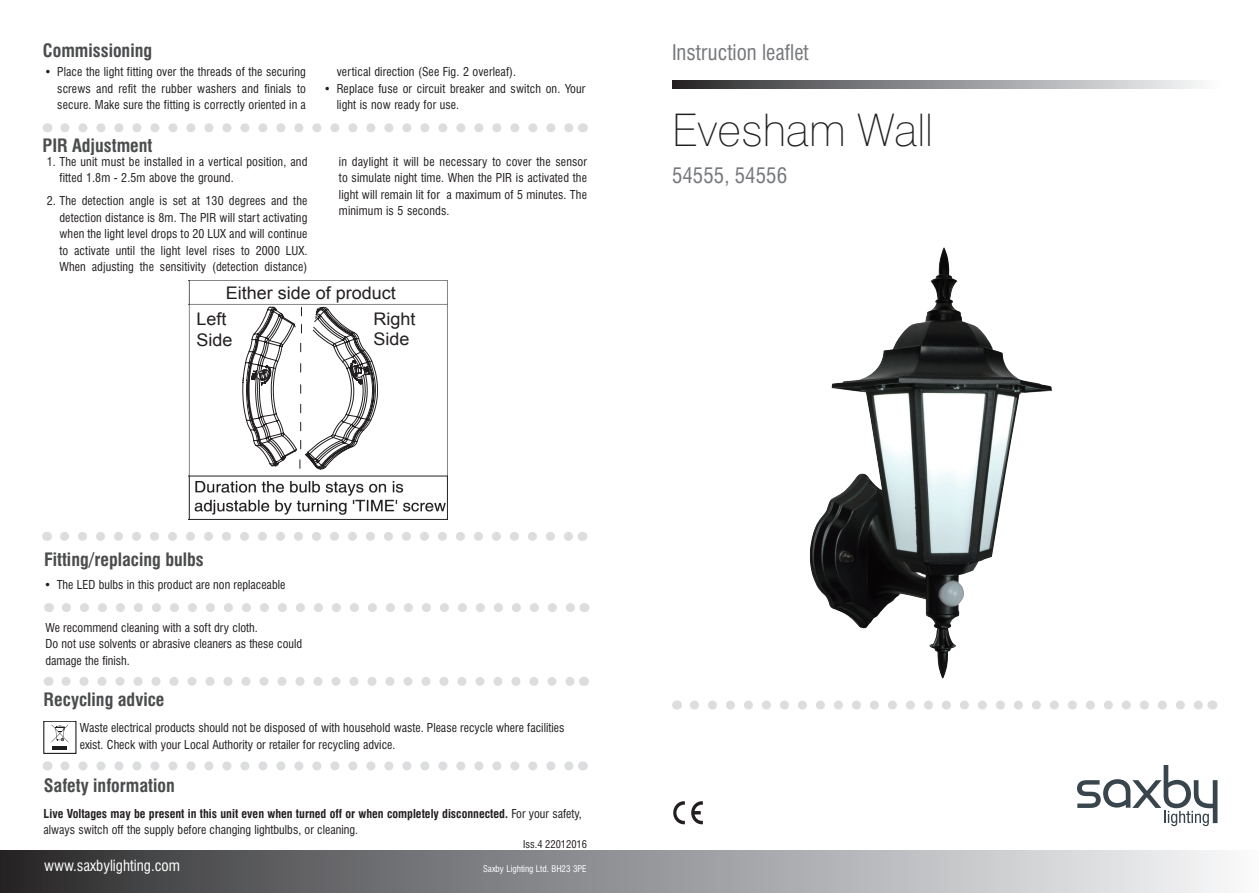
<style>
.page{position:relative;width:1259px;height:893px;background:#fff}
.page>*{position:absolute;margin:0;border:0;box-sizing:border-box;transform-origin:0 0}
.t1{font:100 45px "Swiss 721 BT";color:#231f20}
.t2{font:condensed 21px "Swiss 721 BT";color:#76787b}
.t3{font:700 condensed 18px "Swiss 721 BT";color:#4b4c4d}
.t4{font:17.4px/26.2px "Arial";color:#231f20;scale:1.04 1}
.t5{font:condensed 15px "Swiss 721 BT";color:#fff}
.t6{font:condensed 12px/16.5px "Swiss 721 BT";letter-spacing:.01em;color:#231f20}
.t7{font:700 condensed 12px/16.5px "Swiss 721 BT";color:#231f20}
.t8{font:condensed 10.5px "Swiss 721 BT";color:#231f20}
.t9{font:condensed 9px "Swiss 721 BT";color:#fff}
.s1{font-weight:400}
</style>
<div class="page">
<svg style="left:673px;top:801px;width:12px;height:23px"></svg>
<svg style="left:691px;top:801px;width:12px;height:23px"></svg>
<svg style="left:672px;top:80px;width:527px;height:9px;background:#8e8f91"></svg>
<div style="left:0;top:850px;width:1259px;height:43px;background:linear-gradient(to right,#2d2d2f,#f9fbfd)"></div>
<svg style="left:1077px;top:765px;width:140px;height:61px"></svg>
<svg style="left:694px;top:700px;width:509px;height:9px"></svg>
<svg style="left:51px;top:724px;width:17px;height:18px"></svg>
<hr style="left:52px;top:746px;width:15px;height:4px;background:#201d1e">
<svg style="left:66px;top:603px;width:509px;height:9px"></svg>
<svg style="left:65px;top:761px;width:508px;height:9px"></svg>
<svg style="left:66px;top:677px;width:508px;height:9px"></svg>
<img style="left:810px;top:248px;width:242px;height:430px">
<svg style="left:65px;top:123px;width:508px;height:9px"></svg>
<img style="left:188px;top:280px;width:259px;height:239px">
<div style="left:232px;top:285px;width:178px;height:18px;background:#fff"></div>
<div style="left:192px;top:312px;width:243px;height:159px;background:#fff"></div>
<svg style="left:242px;top:306px;width:136px;height:163px"></svg>
<svg style="left:64px;top:532px;width:509px;height:9px"></svg>
<p class="t3" style="left:43px;top:40px;width:111px">Commissioning</p>
<p class="t6" style="left:57px;top:63px;width:250px;text-align:justify;text-indent:-13px">• Place the light fitting over the threads of the securing screws and refit the rubber washers and finials to secure. Make sure the fitting is correctly oriented in a</p>
<p class="t6" style="left:337px;top:63px;width:181px">vertical direction (See Fig. 2 overleaf).</p>
<p class="t6" style="left:337px;top:80px;width:250px;text-indent:-13px">• Replace fuse or circuit breaker and switch on. Your light is now ready for use.</p>
<p class="t3" style="left:43px;top:135px;width:111px">PIR Adjustment</p>
<p class="t6" style="left:59px;top:153px;width:249px;text-indent:-13px">1. The unit must be installed in a vertical position, and fitted 1.8m - 2.5m above the ground.</p>
<p class="t6" style="left:59px;top:193px;width:249px;text-align:justify;text-indent:-13px">2. The detection angle is set at 130 degrees and the detection distance is 8m. The PIR will start activating when the light level drops to 20 LUX and will continue to activate until the light level rises to 2000 LUX.<br>When adjusting the sensitivity (detection distance)</p>
<p class="t6" style="left:339px;top:153px;width:249px;text-align:justify">in daylight it will be necessary to cover the sensor to simulate night time. When the PIR is activated the light will remain lit for a maximum of 5 minutes. The minimum is 5 seconds.</p>
<h3 class="t4" style="left:196px;top:280px;width:193px;text-indent:29px">Either side of product<br>Left</h3>
<h3 class="t4" style="left:196px;top:327px;width:36px">Side</h3>
<h3 class="t4" style="left:373px;top:308px;width:42px;line-height:20.9px">Right<br>Side</h3>
<p class="t3" style="left:44px;top:549px;width:161px">Fitting/replacing bulbs</p>
<p class="t6" style="left:44px;top:576px;width:243px">• The LED bulbs in this product are non replaceable</p>
<p class="t6" style="left:46px;top:619px;width:214px">We recommend cleaning with a soft dry cloth.</p>
<p class="t6" style="left:46px;top:636px;width:258px">Do not use solvents or abrasive cleaners as these could damage the finish.</p>
<p class="t3" style="left:44px;top:688px;width:122px">Recycling advice</p>
<p class="t6" style="left:80px;top:720px;width:486px">Waste electrical products should not be disposed of with household waste. Please recycle where facilities exist. Check with your Local Authority or retailer for recycling advice.</p>
<p class="t3" style="left:44px;top:775px;width:133px">Safety information</p>
<p class="t7" style="left:44px;top:805px;width:540px">Live Voltages may be present in this unit even when turned off or when completely disconnected. <span class="s1">For your safety, always switch off the supply before changing lightbulbs, or cleaning.</span></p>
<p class="t5" style="left:44px;top:856px;width:138px">www.saxbylighting.com</p>
<p class="t8" style="left:523px;top:838px;width:65px">Iss.4 22012016</p>
<p class="t9" style="left:483px;top:863px;width:105px">Saxby Lighting Ltd. BH23 3PE</p>
<p class="t2" style="left:672px;top:40px;width:138px">Instruction leaflet</p>
<p class="t1" style="left:672px;top:103px;width:263px">Evesham Wall</p>
<p class="t2" style="left:672px;top:163px;width:117px">54555, 54556</p>
</div>
